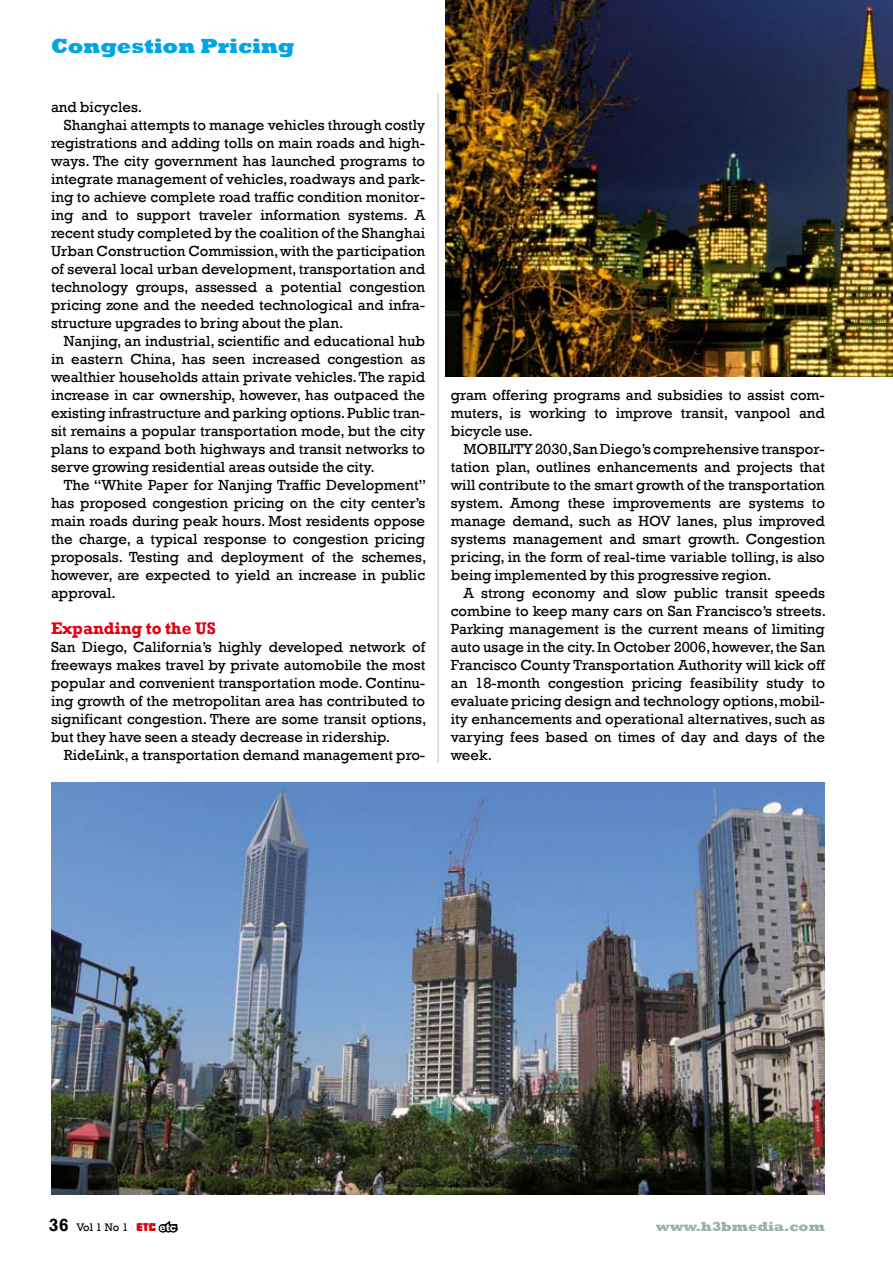
<style>
.page{position:relative;width:893px;height:1263px;background:#fff}
.page>*{position:absolute;margin:0;border:0;box-sizing:border-box;transform-origin:0 0}
.t1{font:800 21px "Rockwell";color:#00a5e8}
.t2{font:700 17.25px "Rockwell";color:#e30010}
.t3{font:15px/18px "Rockwell";color:#000;text-align:justify}
.t4{font:800 13.5px "Rockwell";color:#9eb1ab}
.t5{font:11.25px "Rockwell";color:#000}
.s1{font-weight:700;font-size:18px}
.s2{font-family:"Low Rider BB";color:#e30010}
.s3{font-weight:700;color:#fff}
</style>
<div class="page">
<img style="left:51px;top:782px;width:774px;height:413px">
<img style="left:445px;top:0;width:448px;height:376px">
<svg style="left:158px;top:1220px;width:20px;height:13px"></svg>
<hr style="left:438px;top:94px;width:1px;height:669px;background:#c0c1c3">
<h1 class="t1" style="left:51px;top:34px;width:245px">Congestion Pricing</h1>
<p class="t3" style="left:51px;top:98px;width:93px">and bicycles.</p>
<p class="t3" style="left:64px;top:116px;width:363px">Shanghai attempts to manage vehicles through costly</p>
<p class="t3" style="left:51px;top:134px;width:376px">registrations and adding tolls on main roads and high-</p>
<p class="t3" style="left:51px;top:152px;width:376px">ways. The city government has launched programs to</p>
<p class="t3" style="left:51px;top:170px;width:376px">integrate management of vehicles, roadways and park-</p>
<p class="t3" style="left:51px;top:188px;width:376px">ing to achieve complete road traffic condition monitor-</p>
<p class="t3" style="left:51px;top:206px;width:376px">ing and to support traveler information systems. A</p>
<p class="t3" style="left:51px;top:224px;width:376px">recent study completed by the coalition of the Shanghai</p>
<p class="t3" style="left:51px;top:242px;width:376px">Urban Construction Commission, with the participation</p>
<p class="t3" style="left:51px;top:260px;width:376px">of several local urban development, transportation and</p>
<p class="t3" style="left:51px;top:278px;width:376px">technology groups, assessed a potential congestion</p>
<p class="t3" style="left:51px;top:296px;width:376px">pricing zone and the needed technological and infra-</p>
<p class="t3" style="left:51px;top:314px;width:294px">structure upgrades to bring about the plan.</p>
<p class="t3" style="left:64px;top:332px;width:363px">Nanjing, an industrial, scientific and educational hub</p>
<p class="t3" style="left:51px;top:350px;width:376px">in eastern China, has seen increased congestion as</p>
<p class="t3" style="left:51px;top:368px;width:376px">wealthier households attain private vehicles. The rapid</p>
<p class="t3" style="left:51px;top:386px;width:376px">increase in car ownership, however, has outpaced the</p>
<p class="t3" style="left:51px;top:404px;width:376px">existing infrastructure and parking options. Public tran-</p>
<p class="t3" style="left:51px;top:422px;width:376px">sit remains a popular transportation mode, but the city</p>
<p class="t3" style="left:51px;top:440px;width:376px">plans to expand both highways and transit networks to</p>
<p class="t3" style="left:51px;top:458px;width:325px">serve growing residential areas outside the city.</p>
<p class="t3" style="left:64px;top:476px;width:364px">The “White Paper for Nanjing Traffic Development”</p>
<p class="t3" style="left:51px;top:494px;width:376px">has proposed congestion pricing on the city center’s</p>
<p class="t3" style="left:51px;top:512px;width:376px">main roads during peak hours. Most residents oppose</p>
<p class="t3" style="left:51px;top:530px;width:376px">the charge, a typical response to congestion pricing</p>
<p class="t3" style="left:51px;top:548px;width:377px">proposals. Testing and deployment of the schemes,</p>
<p class="t3" style="left:51px;top:566px;width:376px">however, are expected to yield an increase in public</p>
<p class="t3" style="left:51px;top:584px;width:66px">approval.</p>
<p class="t2" style="left:51px;top:617px;width:166px">Expanding to the US</p>
<p class="t3" style="left:51px;top:638px;width:377px">San Diego, California’s highly developed network of freeways makes travel by private automobile the most popular and convenient transportation mode. Continu&shy;ing growth of the metropolitan area has contributed to significant congestion. There are some transit options, but they have seen a steady decrease in ridership.</p>
<p class="t3" style="left:64px;top:746px;width:363px">RideLink, a transportation demand management pro-</p>
<p class="t3" style="left:451px;top:386px;width:376px">gram offering programs and subsidies to assist com&shy;muters, is working to improve transit, vanpool and bicycle use.</p>
<p class="t3" style="left:451px;top:440px;width:376px;text-indent:13px">MOBILITY 2030, San Diego’s comprehensive transpor&shy;tation plan, outlines enhancements and projects that will contribute to the smart growth of the transportation system. Among these improvements are systems to manage demand, such as HOV lanes, plus improved systems management and smart growth. Congestion pricing, in the form of real-time variable tolling, is also being implemented by this progressive region.</p>
<p class="t3" style="left:451px;top:584px;width:377px;text-indent:13px">A strong economy and slow public transit speeds combine to keep many cars on San Francisco’s streets.<br>Parking management is the current means of limiting auto usage in the city. In October 2006, however, the San Francisco County Transportation Authority will kick off an 18-month congestion pricing feasibility study to evaluate pricing design and technology options, mobil&shy;ity enhancements and operational alternatives, such as varying fees based on times of day and days of the week.</p>
<p class="t5" style="left:49px;top:1221px;width:129px"><span class="s1">36</span> Vol 1 No 1 <span class="s2">ETC</span> <span class="s3">etc</span></p>
<p class="t4" style="left:656px;top:1218px;width:170px">www.h3bmedia.com</p>
</div>
